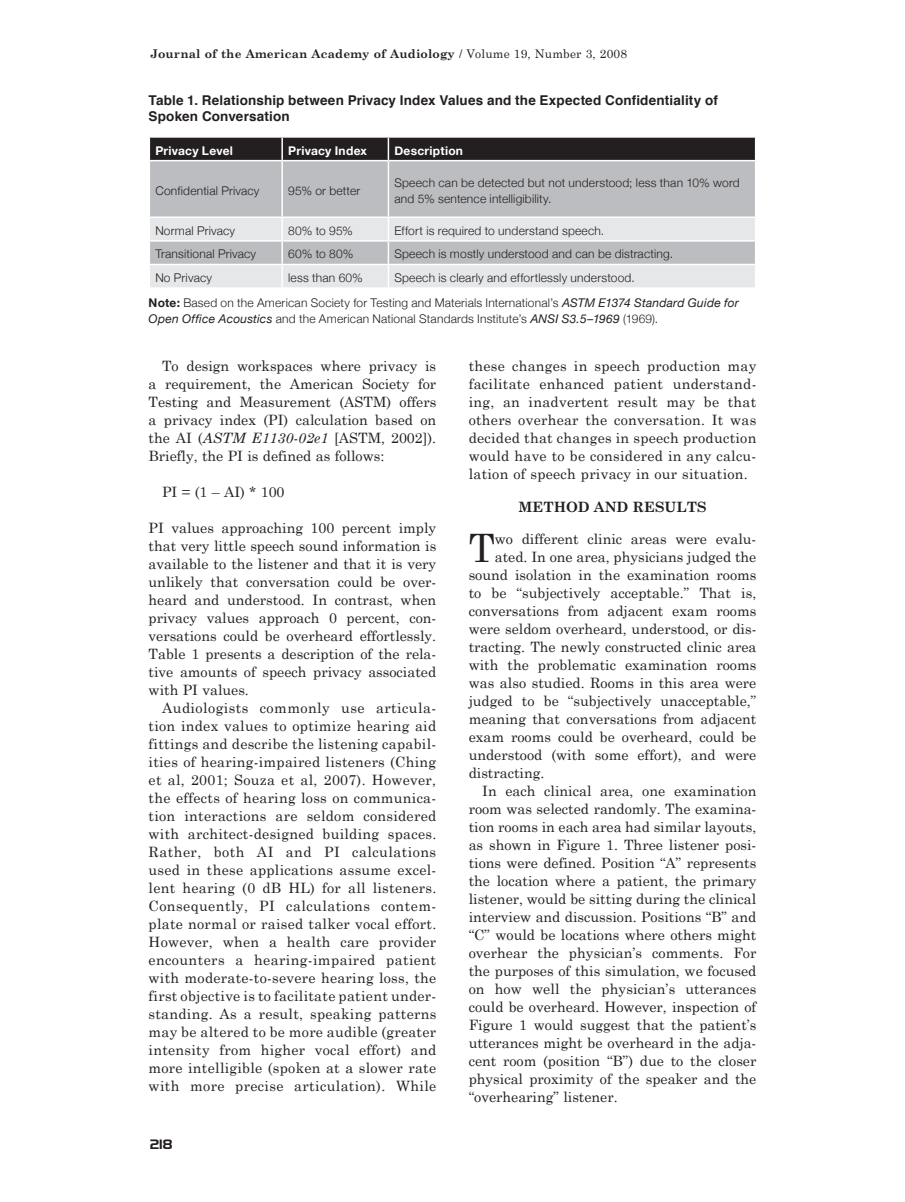
<style>
.page{position:relative;width:905px;height:1202px;background:#fff}
.page>*{position:absolute;margin:0;border:0;box-sizing:border-box;transform-origin:0 0}
.t1{font:39.15px "Century Schoolbook";color:#231f20}
.t2{font:14.25px/18px "Century Schoolbook";color:#231f20;text-align:justify}
.t3{font:700 14.25px "Century Schoolbook";color:#231f20}
.t4{font:700 13.5px/16.5px "Helvetica";letter-spacing:.01em;color:#231f20}
.t5{font:13.5px "Hanzel Normal";color:#231f20}
.t6{font:300 12px/16.5px "Helvetica Neue";letter-spacing:.015em;color:#231f20}
.t7{font:700 12px "Century Schoolbook";letter-spacing:.015em;color:#231f20}
.t8{font:700 12px "Helvetica Neue";letter-spacing:.02em;color:#fff}
.s1{font-weight:400}
.s2{font-weight:700}
.s3{font-weight:400;font-style:italic}
.s4{font-style:italic}
</style>
<div class="page">
<div style="left:150px;top:138px;width:604px;height:22px;background:#231f20"></div>
<div style="left:150px;top:161px;width:604px;height:55px;background:#bcbdc0"></div>
<svg style="left:150px;top:218px;width:604px;height:69px;background:#d8d9db"></svg>
<hr style="left:281px;top:138px;width:2px;height:22px;background:#fff">
<hr style="left:387px;top:138px;width:2px;height:22px;background:#fff">
<hr style="left:281px;top:161px;width:2px;height:55px;background:#fff">
<hr style="left:387px;top:161px;width:2px;height:55px;background:#fff">
<hr style="left:281px;top:218px;width:2px;height:22px;background:#fff">
<hr style="left:387px;top:218px;width:2px;height:22px;background:#fff">
<hr style="left:148px;top:240px;width:134px;height:2px;background:#fff">
<hr style="left:282px;top:240px;width:106px;height:2px;background:#fff">
<hr style="left:281px;top:242px;width:2px;height:22px;background:#fff">
<hr style="left:388px;top:240px;width:368px;height:2px;background:#fff">
<hr style="left:387px;top:242px;width:2px;height:22px;background:#fff">
<hr style="left:148px;top:264px;width:134px;height:1px;background:#fff">
<hr style="left:282px;top:264px;width:106px;height:1px;background:#fff">
<hr style="left:281px;top:265px;width:2px;height:22px;background:#fff">
<hr style="left:388px;top:264px;width:368px;height:1px;background:#fff">
<hr style="left:387px;top:265px;width:2px;height:22px;background:#fff">
<p class="t7" style="left:150px;top:46px;width:478px">Journal of the American Academy of Audiology <span class="s1">/ Volume 19, Number 3, 2008</span></p>
<p class="t4" style="left:148px;top:92px;width:570px">Table 1. Relationship between Privacy Index Values and the Expected Confidentiality of<br>Spoken Conversation</p>
<p class="t8" style="left:155px;top:143px;width:79px">Privacy Level</p>
<p class="t8" style="left:288px;top:143px;width:80px">Privacy Index</p>
<p class="t8" style="left:394px;top:143px;width:70px">Description</p>
<p class="t6" style="left:155px;top:182px;width:106px">Confidential Privacy</p>
<p class="t6" style="left:288px;top:182px;width:74px">95% or better</p>
<p class="t6" style="left:394px;top:174px;width:347px">Speech can be detected but not understood; less than 10% word and 5% sentence intelligibility.</p>
<p class="t6" style="left:155px;top:222px;width:81px">Normal Privacy</p>
<p class="t6" style="left:288px;top:222px;width:66px">80% to 95%</p>
<p class="t6" style="left:394px;top:222px;width:211px">Effort is required to understand speech.</p>
<p class="t6" style="left:155px;top:246px;width:102px">Transitional Privacy</p>
<p class="t6" style="left:288px;top:246px;width:67px">60% to 80%</p>
<p class="t6" style="left:394px;top:246px;width:280px">Speech is mostly understood and can be distracting.</p>
<p class="t6" style="left:155px;top:269px;width:58px">No Privacy</p>
<p class="t6" style="left:288px;top:269px;width:76px">less than 60%</p>
<p class="t6" style="left:148px;top:265px;width:592px;line-height:24.8px;text-indent:246px">Speech is clearly and effortlessly understood.<br><span class="s2">Note:</span> Based on the American Society for Testing and Materials International’s <span class="s3">ASTM E1374 Standard Guide for</span></p>
<p class="t6" style="left:148px;top:310px;width:511px"><span class="s3">Open Office Acoustics</span> and the American National Standards Institute’s <span class="s3">ANSI S3.5–1969</span> (1969).</p>
<p class="t2" style="left:149px;top:357px;width:289px;text-indent:13px">To design workspaces where privacy is a requirement, the American Society for Testing and Measurement (ASTM) offers a privacy index (PI) calculation based on the AI (<span class="s4">ASTM E1130-02e1</span> [ASTM, 2002]).<br>Briefly, the PI is defined as follows:</p>
<p class="t2" style="left:162px;top:482px;width:124px">PI = (1 – AI) * 100</p>
<p class="t2" style="left:149px;top:518px;width:289px">PI values approaching 100 percent imply that very little speech sound information is available to the listener and that it is very unlikely that conversation could be over&shy;heard and understood. In contrast, when privacy values approach 0 percent, con&shy;versations could be overheard effortlessly.<br>Table 1 presents a description of the rela&shy;tive amounts of speech privacy associated with PI values.</p>
<p class="t2" style="left:149px;top:698px;width:289px;text-indent:13px">Audiologists commonly use articula&shy;tion index values to optimize hearing aid fittings and describe the listening capabil&shy;ities of hearing-impaired listeners (Ching et al, 2001; Souza et al, 2007). However, the effects of hearing loss on communica&shy;tion interactions are seldom considered with architect-designed building spaces.<br>Rather, both AI and PI calculations used in these applications assume excel&shy;lent hearing (0 dB HL) for all listeners.<br>Consequently, PI calculations contem&shy;plate normal or raised talker vocal effort.<br>However, when a health care provider encounters a hearing-impaired patient with moderate-to-severe hearing loss, the first objective is to facilitate patient under&shy;standing. As a result, speaking patterns may be altered to be more audible (greater intensity from higher vocal effort) and more intelligible (spoken at a slower rate with more precise articulation). While</p>
<p class="t5" style="left:150px;top:1136px;width:24px">218</p>
<p class="t2" style="left:468px;top:356px;width:289px">these changes in speech production may facilitate enhanced patient understand&shy;ing, an inadvertent result may be that others overhear the conversation. It was decided that changes in speech production would have to be considered in any calcu&shy;lation of speech privacy in our situation.</p>
<p class="t3" style="left:518px;top:498px;width:189px">METHOD AND RESULTS</p>
<h1 class="t1" style="left:468px;top:523px;width:28px">T</h1>
<p class="t2" style="left:495px;top:529px;width:263px">wo different clinic areas were evalu-</p>
<p class="t2" style="left:495px;top:547px;width:263px">ated. In one area, physicians judged the</p>
<p class="t2" style="left:468px;top:565px;width:289px">sound isolation in the examination rooms</p>
<p class="t2" style="left:468px;top:583px;width:289px">to be “subjectively acceptable.” That is,</p>
<p class="t2" style="left:468px;top:601px;width:289px">conversations from adjacent exam rooms</p>
<p class="t2" style="left:468px;top:619px;width:289px">were seldom overheard, understood, or dis-</p>
<p class="t2" style="left:468px;top:637px;width:289px">tracting. The newly constructed clinic area</p>
<p class="t2" style="left:468px;top:655px;width:289px">with the problematic examination rooms</p>
<p class="t2" style="left:468px;top:673px;width:289px">was also studied. Rooms in this area were</p>
<p class="t2" style="left:468px;top:691px;width:289px">judged to be “subjectively unacceptable,”</p>
<p class="t2" style="left:468px;top:709px;width:289px">meaning that conversations from adjacent</p>
<p class="t2" style="left:468px;top:727px;width:289px">exam rooms could be overheard, could be</p>
<p class="t2" style="left:468px;top:745px;width:289px">understood (with some effort), and were</p>
<p class="t2" style="left:468px;top:763px;width:77px">distracting.</p>
<p class="t2" style="left:482px;top:781px;width:276px">In each clinical area, one examination</p>
<p class="t2" style="left:468px;top:799px;width:289px">room was selected randomly. The examina-</p>
<p class="t2" style="left:468px;top:817px;width:289px">tion rooms in each area had similar layouts,</p>
<p class="t2" style="left:468px;top:835px;width:289px">as shown in Figure 1. Three listener posi-</p>
<p class="t2" style="left:468px;top:853px;width:289px">tions were defined. Position “A” represents</p>
<p class="t2" style="left:468px;top:871px;width:289px">the location where a patient, the primary</p>
<p class="t2" style="left:468px;top:889px;width:289px">listener, would be sitting during the clinical</p>
<p class="t2" style="left:468px;top:907px;width:289px">interview and discussion. Positions “B” and</p>
<p class="t2" style="left:468px;top:925px;width:289px">“C” would be locations where others might</p>
<p class="t2" style="left:468px;top:943px;width:289px">overhear the physician’s comments. For</p>
<p class="t2" style="left:468px;top:961px;width:289px">the purposes of this simulation, we focused</p>
<p class="t2" style="left:468px;top:979px;width:289px">on how well the physician’s utterances</p>
<p class="t2" style="left:468px;top:997px;width:289px">could be overheard. However, inspection of</p>
<p class="t2" style="left:468px;top:1015px;width:289px">Figure 1 would suggest that the patient’s</p>
<p class="t2" style="left:468px;top:1033px;width:289px">utterances might be overheard in the adja-</p>
<p class="t2" style="left:468px;top:1051px;width:289px">cent room (position “B”) due to the closer</p>
<p class="t2" style="left:468px;top:1069px;width:289px">physical proximity of the speaker and the</p>
<p class="t2" style="left:468px;top:1087px;width:150px">“overhearing” listener.</p>
</div>
